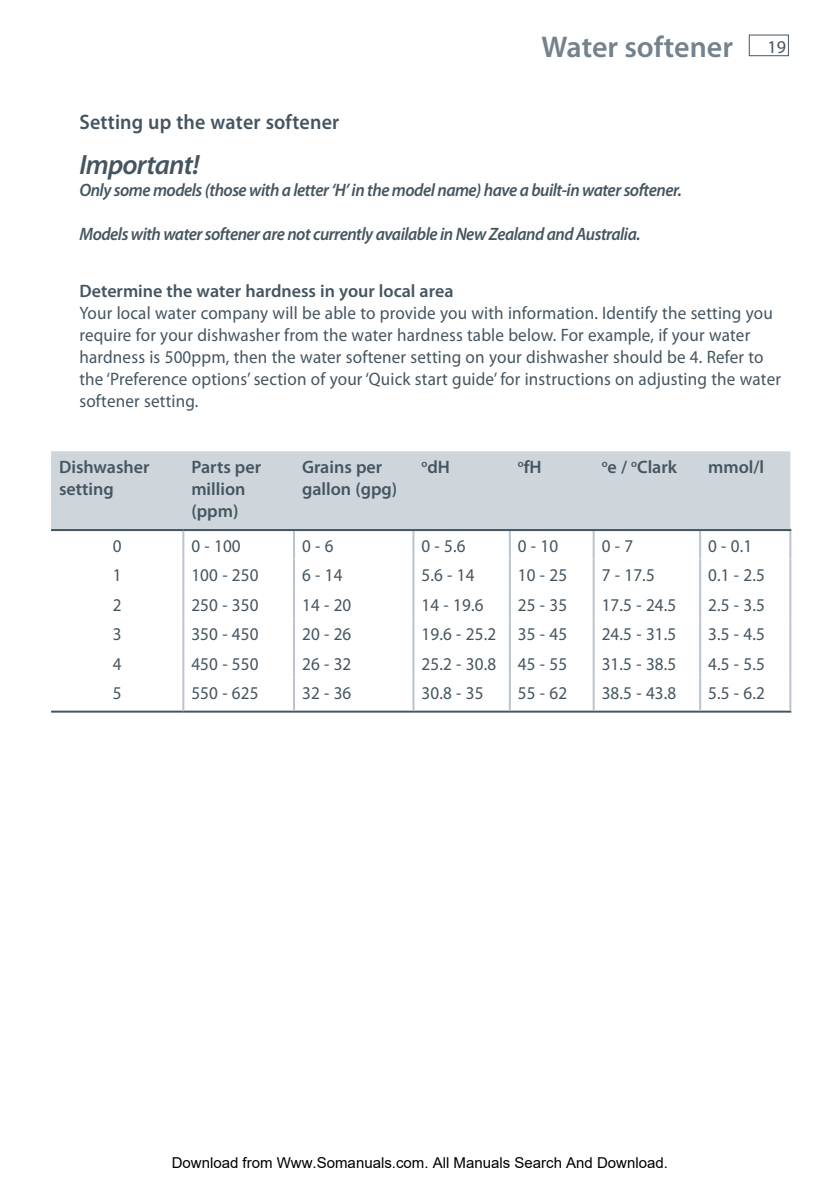
<style>
.page{position:relative;width:840px;height:1191px;background:#fff}
.page>*{position:absolute;margin:0;border:0;box-sizing:border-box;transform-origin:0 0}
.t1{font:600 30px "Myriad Pro";color:#73828d}
.t2{font:italic 600 28px "Myriad Pro";letter-spacing:-.03em;color:#455560}
.t3{font:600 21px "Myriad Pro";letter-spacing:.01em;color:#455560;scale:.95 1}
.t4{font:18px/22px "Myriad Pro";letter-spacing:.01em;color:#455560;scale:.95 1}
.t5{font:italic 600 18px "Myriad Pro";letter-spacing:-.03em;color:#455560;scale:.95 1}
.t6{font:600 18px/22px "Myriad Pro";color:#455560}
.t7{font:18px "Myriad Pro";letter-spacing:.01em;color:#455560}
.t8{font:15px "Arial";color:#000}
</style>
<div class="page">
<div style="left:748px;top:35px;width:40px;height:21px;border:1px solid #455560"></div>
<div style="left:51px;top:451px;width:738px;height:78px;background:#ced6dc"></div>
<hr style="left:51px;top:710px;width:132px;height:2px;background:#455560">
<hr style="left:294px;top:710px;width:496px;height:2px;background:#455560">
<hr style="left:412px;top:531px;width:2px;height:28px;background:#bbc4cc">
<hr style="left:508px;top:531px;width:2px;height:28px;background:#bbc4cc">
<hr style="left:592px;top:531px;width:2px;height:28px;background:#bbc4cc">
<hr style="left:698px;top:531px;width:2px;height:28px;background:#bbc4cc">
<hr style="left:788px;top:531px;width:2px;height:28px;background:#bbc4cc">
<hr style="left:412px;top:559px;width:2px;height:30px;background:#bbc4cc">
<hr style="left:508px;top:559px;width:2px;height:30px;background:#bbc4cc">
<hr style="left:592px;top:559px;width:2px;height:30px;background:#bbc4cc">
<hr style="left:698px;top:559px;width:2px;height:30px;background:#bbc4cc">
<hr style="left:788px;top:559px;width:2px;height:30px;background:#bbc4cc">
<hr style="left:412px;top:589px;width:2px;height:29px;background:#bbc4cc">
<hr style="left:508px;top:589px;width:2px;height:29px;background:#bbc4cc">
<hr style="left:592px;top:589px;width:2px;height:29px;background:#bbc4cc">
<hr style="left:698px;top:589px;width:2px;height:29px;background:#bbc4cc">
<hr style="left:788px;top:589px;width:2px;height:29px;background:#bbc4cc">
<hr style="left:412px;top:618px;width:2px;height:30px;background:#bbc4cc">
<hr style="left:508px;top:618px;width:2px;height:30px;background:#bbc4cc">
<hr style="left:592px;top:618px;width:2px;height:30px;background:#bbc4cc">
<hr style="left:698px;top:618px;width:2px;height:30px;background:#bbc4cc">
<hr style="left:788px;top:618px;width:2px;height:30px;background:#bbc4cc">
<hr style="left:412px;top:648px;width:2px;height:29px;background:#bbc4cc">
<hr style="left:508px;top:648px;width:2px;height:29px;background:#bbc4cc">
<hr style="left:592px;top:648px;width:2px;height:29px;background:#bbc4cc">
<hr style="left:698px;top:648px;width:2px;height:29px;background:#bbc4cc">
<hr style="left:788px;top:648px;width:2px;height:29px;background:#bbc4cc">
<hr style="left:412px;top:677px;width:2px;height:33px;background:#bbc4cc">
<hr style="left:508px;top:677px;width:2px;height:33px;background:#bbc4cc">
<hr style="left:592px;top:677px;width:2px;height:33px;background:#bbc4cc">
<hr style="left:698px;top:677px;width:2px;height:33px;background:#bbc4cc">
<hr style="left:788px;top:677px;width:2px;height:33px;background:#bbc4cc">
<hr style="left:51px;top:529px;width:132px;height:2px;background:#455560">
<hr style="left:294px;top:529px;width:496px;height:2px;background:#455560">
<hr style="left:183px;top:529px;width:111px;height:2px;background:#455560">
<hr style="left:183px;top:710px;width:111px;height:2px;background:#455560">
<hr style="left:182px;top:531px;width:2px;height:28px;background:#bbc4cc">
<hr style="left:293px;top:531px;width:2px;height:28px;background:#bbc4cc">
<hr style="left:182px;top:559px;width:2px;height:30px;background:#bbc4cc">
<hr style="left:293px;top:559px;width:2px;height:30px;background:#bbc4cc">
<hr style="left:182px;top:589px;width:2px;height:29px;background:#bbc4cc">
<hr style="left:293px;top:589px;width:2px;height:29px;background:#bbc4cc">
<hr style="left:182px;top:618px;width:2px;height:30px;background:#bbc4cc">
<hr style="left:293px;top:618px;width:2px;height:30px;background:#bbc4cc">
<hr style="left:182px;top:648px;width:2px;height:29px;background:#bbc4cc">
<hr style="left:293px;top:648px;width:2px;height:29px;background:#bbc4cc">
<hr style="left:182px;top:677px;width:2px;height:33px;background:#bbc4cc">
<hr style="left:293px;top:677px;width:2px;height:33px;background:#bbc4cc">
<h1 class="t1" style="left:541px;top:35px;width:193px">Water softener</h1>
<p class="t3" style="left:79px;top:114px;width:275px">Setting up the water softener</p>
<h2 class="t2" style="left:79px;top:154px;width:121px">Important!</h2>
<p class="t5" style="left:79px;top:183px;width:635px">Only some models (those with a letter ‘H’ in the model name) have a built-in water softener.</p>
<p class="t5" style="left:79px;top:227px;width:591px">Models with water softener are not currently available in New Zealand and Australia.</p>
<p class="t7" style="left:767px;top:40px;width:20px">19</p>
<p class="t6" style="left:79px;top:282px;width:375px">Determine the water hardness in your local area</p>
<p class="t4" style="left:79px;top:304px;width:739px">Your local water company will be able to provide you with information. Identify the setting you require for your dishwasher from the water hardness table below. For example, if your water hardness is 500ppm, then the water softener setting on your dishwasher should be 4. Refer to the ‘Preference options’ section of your ‘Quick start guide’ for instructions on adjusting the water softener setting.</p>
<p class="t6" style="left:59px;top:457px;width:92px">Dishwasher setting</p>
<p class="t6" style="left:191px;top:457px;width:71px">Parts per million (ppm)</p>
<p class="t6" style="left:302px;top:457px;width:97px">Grains per gallon (gpg)</p>
<p class="t6" style="left:421px;top:457px;width:30px"><sup>o</sup>dH</p>
<p class="t6" style="left:517px;top:457px;width:25px"><sup>o</sup>fH</p>
<p class="t6" style="left:601px;top:457px;width:77px"><sup>o</sup>e / <sup>o</sup>Clark</p>
<p class="t6" style="left:707px;top:457px;width:57px">mmol/l</p>
<p class="t4" style="left:113px;top:536px;width:11px">0</p>
<p class="t4" style="left:191px;top:536px;width:53px">0 - 100</p>
<p class="t4" style="left:302px;top:536px;width:35px">0 - 6</p>
<p class="t4" style="left:421px;top:536px;width:48px">0 - 5.6</p>
<p class="t4" style="left:517px;top:536px;width:44px">0 - 10</p>
<p class="t4" style="left:601px;top:536px;width:35px">0 - 7</p>
<p class="t4" style="left:707px;top:536px;width:48px">0 - 0.1</p>
<p class="t4" style="left:113px;top:566px;width:11px">1</p>
<p class="t4" style="left:191px;top:566px;width:72px">100 - 250</p>
<p class="t4" style="left:302px;top:566px;width:44px">6 - 14</p>
<p class="t4" style="left:421px;top:566px;width:57px">5.6 - 14</p>
<p class="t4" style="left:517px;top:566px;width:53px">10 - 25</p>
<p class="t4" style="left:601px;top:566px;width:57px">7 - 17.5</p>
<p class="t4" style="left:707px;top:566px;width:61px">0.1 - 2.5</p>
<p class="t4" style="left:113px;top:595px;width:11px">2</p>
<p class="t4" style="left:191px;top:595px;width:72px">250 - 350</p>
<p class="t4" style="left:302px;top:595px;width:53px">14 - 20</p>
<p class="t4" style="left:421px;top:595px;width:67px">14 - 19.6</p>
<p class="t4" style="left:517px;top:595px;width:53px">25 - 35</p>
<p class="t4" style="left:601px;top:595px;width:80px">17.5 - 24.5</p>
<p class="t4" style="left:707px;top:595px;width:61px">2.5 - 3.5</p>
<p class="t4" style="left:113px;top:625px;width:11px">3</p>
<p class="t4" style="left:191px;top:625px;width:72px">350 - 450</p>
<p class="t4" style="left:302px;top:625px;width:53px">20 - 26</p>
<p class="t4" style="left:421px;top:625px;width:155px">19.6 - 25.2 35 - 45</p>
<p class="t4" style="left:601px;top:625px;width:80px">24.5 - 31.5</p>
<p class="t4" style="left:707px;top:625px;width:61px">3.5 - 4.5</p>
<p class="t4" style="left:113px;top:654px;width:11px">4</p>
<p class="t4" style="left:191px;top:654px;width:72px">450 - 550</p>
<p class="t4" style="left:302px;top:654px;width:53px">26 - 32</p>
<p class="t4" style="left:421px;top:654px;width:155px">25.2 - 30.8 45 - 55</p>
<p class="t4" style="left:601px;top:654px;width:80px">31.5 - 38.5</p>
<p class="t4" style="left:707px;top:654px;width:61px">4.5 - 5.5</p>
<p class="t4" style="left:113px;top:684px;width:11px">5</p>
<p class="t4" style="left:191px;top:684px;width:72px">550 - 625</p>
<p class="t4" style="left:302px;top:684px;width:53px">32 - 36</p>
<p class="t4" style="left:421px;top:684px;width:67px">30.8 - 35</p>
<p class="t4" style="left:517px;top:684px;width:53px">55 - 62</p>
<p class="t4" style="left:601px;top:684px;width:80px">38.5 - 43.8</p>
<p class="t4" style="left:707px;top:684px;width:61px">5.5 - 6.2</p>
<p class="t8" style="left:172px;top:1154px;width:497px">Download from Www.Somanuals.com. All Manuals Search And Download.</p>
</div>
